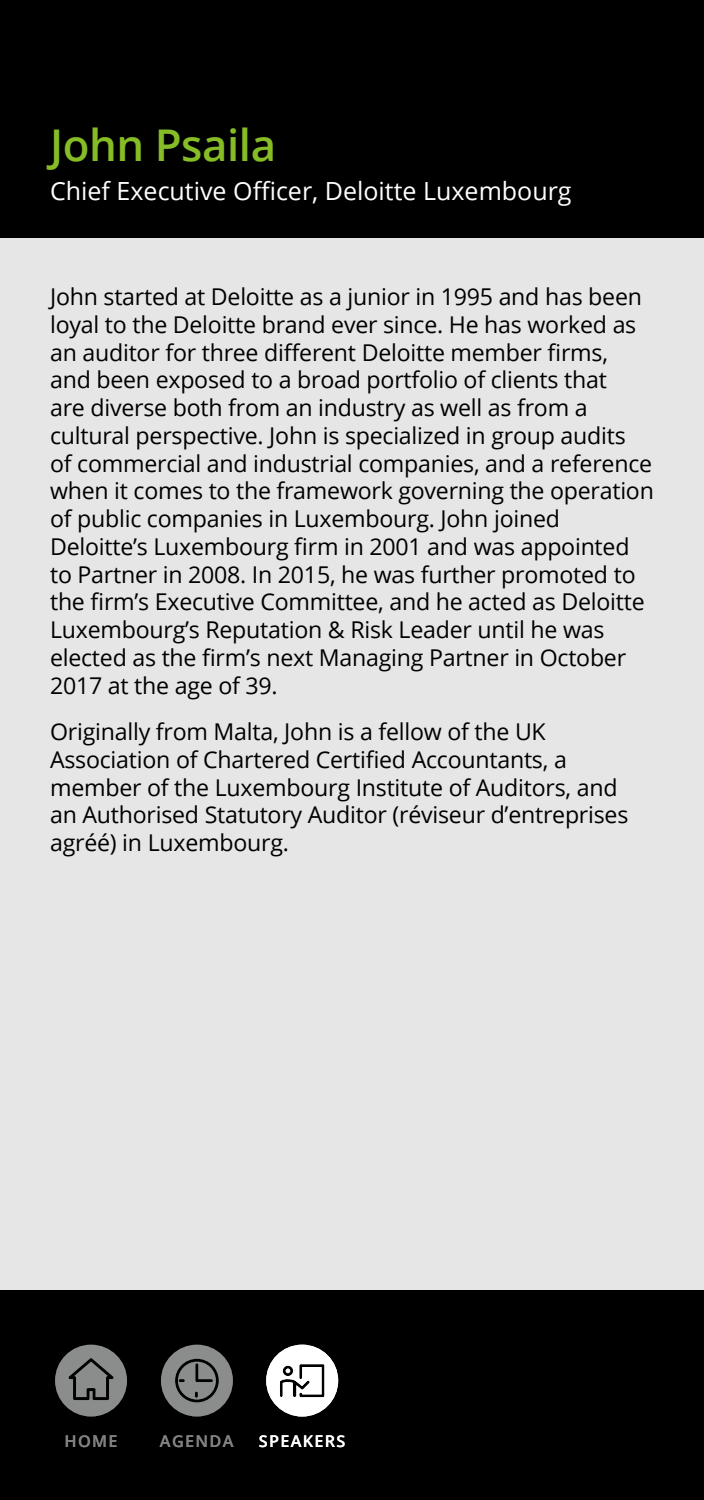
<style>
.page{position:relative;width:704px;height:1500px;background:#fff}
.page>*{position:absolute;margin:0;border:0;box-sizing:border-box;transform-origin:0 0}
.t1{font:600 43.75px "Open Sans";letter-spacing:-.01em;color:#86bc25}
.t2{font:25px "Open Sans";color:#fff}
.t3{font:23.12px/27.8px "Open Sans";letter-spacing:-.01em;color:#000}
.t4{font:600 16.25px "Open Sans";letter-spacing:.08em;color:#808080}
.t5{font:600 16.25px "Open Sans";letter-spacing:.08em;color:#fff}
</style>
<div class="page">
<div style="left:0;top:0;width:703px;height:1500px;background:#000"></div>
<div style="left:0;top:238px;width:703px;height:1052px;background:#e6e6e6"></div>
<svg style="left:161px;top:1345px;width:72px;height:72px"></svg>
<svg style="left:55px;top:1345px;width:72px;height:72px"></svg>
<svg style="left:266px;top:1345px;width:72px;height:72px"></svg>
<h1 class="t1" style="left:50px;top:115px;width:227px">John Psaila</h1>
<p class="t2" style="left:50px;top:174px;width:523px">Chief Executive Officer, Deloitte Luxembourg</p>
<p class="t3" style="left:50px;top:282px;width:605px">John started at Deloitte as a junior in 1995 and has been loyal to the Deloitte brand ever since. He has worked as an auditor for three different Deloitte member firms, and been exposed to a broad portfolio of clients that<br>are diverse both from an industry as well as from a cultural perspective. John is specialized in group audits<br>of commercial and industrial companies, and a reference when it comes to the framework governing the operation of public companies in Luxembourg. John joined Deloitte’s Luxembourg firm in 2001 and was appointed to Partner in 2008. In 2015, he was further promoted to the firm’s Executive Committee, and he acted as Deloitte Luxembourg’s Reputation &amp; Risk Leader until he was elected as the firm’s next Managing Partner in October 2017 at the age of 39.</p>
<p class="t3" style="left:50px;top:717px;width:579px">Originally from Malta, John is a fellow of the UK Association of Chartered Certified Accountants, a member of the Luxembourg Institute of Auditors, and an Authorised Statutory Auditor (réviseur d’entreprises agréé) in Luxembourg.</p>
<p class="t4" style="left:64px;top:1430px;width:54px">HOME</p>
<p class="t4" style="left:160px;top:1430px;width:75px">AGENDA</p>
<p class="t5" style="left:259px;top:1430px;width:88px">SPEAKERS</p>
</div>
